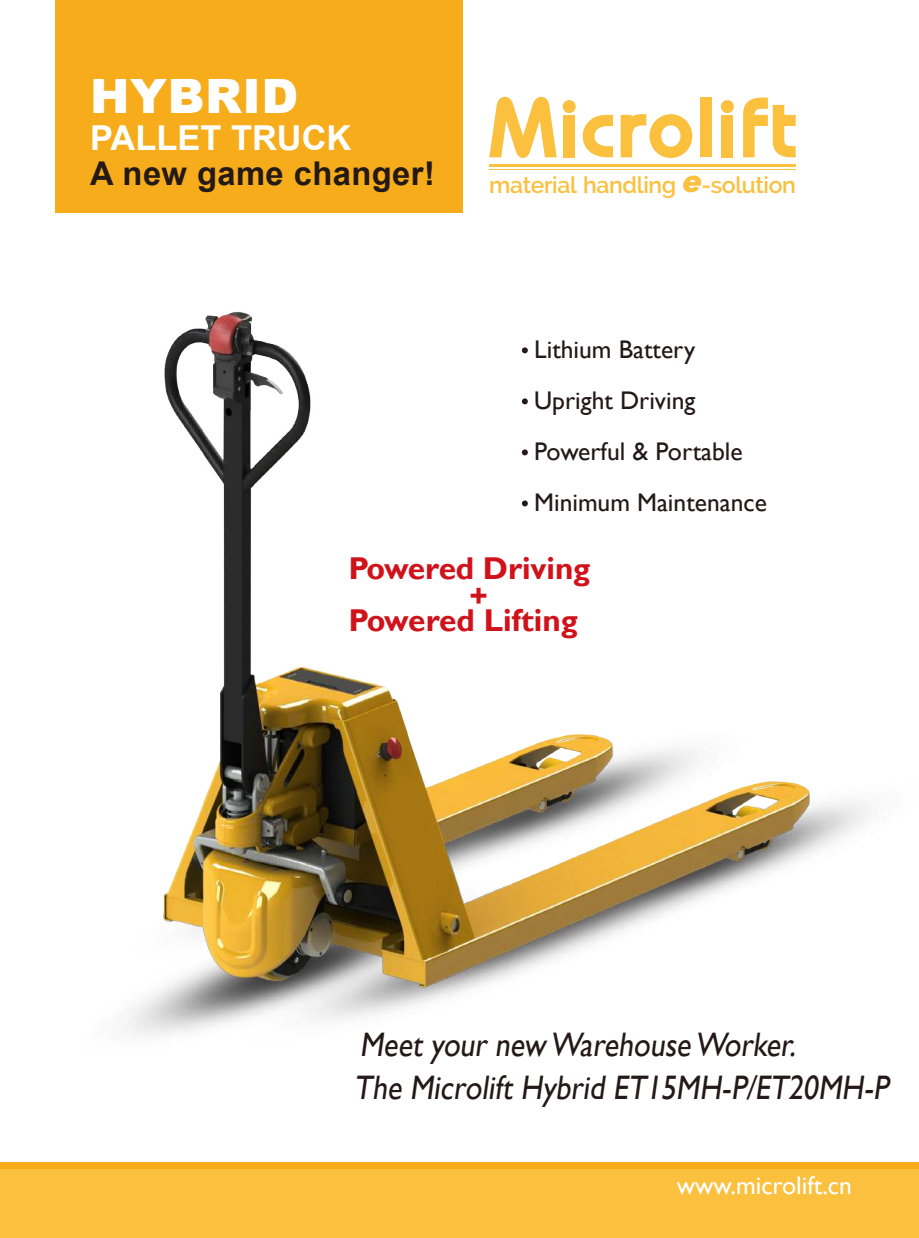
<style>
.page{position:relative;width:919px;height:1238px;background:#fff}
.page>*{position:absolute;margin:0;border:0;box-sizing:border-box;transform-origin:0 0}
.t1{font:900 47.25px "Arial";letter-spacing:.015em;color:#fff}
.t2{font:700 34.35px "Arial";color:#fff}
.t3{font:33.9px/42.6px "Gill Sans";color:#231916;scale:.88 1}
.t4{font:700 32.7px "Arial";letter-spacing:.015em;color:#231916}
.t5{font:700 31.5px/52.7px "Gill Sans";letter-spacing:-.005em;color:#d0121b}
.t6{font:25.5px/51px "Gill Sans";color:#231916}
.t7{font:25.5px "Gill Sans";color:#fff}
.t8{font:600 22.95px "Raleway";letter-spacing:-.015em;color:#fac03e}
.s1{font-weight:800;font-style:italic;font-size:30.6px}
</style>
<div class="page">
<div style="left:55px;top:0;width:408px;height:213px;background:#f6ac1b"></div>
<svg style="left:489px;top:97px;width:67px;height:61px"></svg>
<div style="left:563px;top:115px;width:12px;height:42px;background:#fac03e"></div>
<div style="left:562px;top:100px;width:13px;height:13px;background:#fac03e;border-radius:50%"></div>
<svg style="left:582px;top:115px;width:31px;height:42px"></svg>
<svg style="left:620px;top:114px;width:72px;height:44px"></svg>
<div style="left:700px;top:98px;width:11px;height:59px;background:#fac03e"></div>
<div style="left:720px;top:100px;width:13px;height:13px;background:#fac03e;border-radius:50%"></div>
<div style="left:721px;top:115px;width:12px;height:42px;background:#fac03e"></div>
<svg style="left:743px;top:98px;width:52px;height:59px"></svg>
<hr style="left:489px;top:169px;width:306px;height:1px;background:#fac03e">
<hr style="left:489px;top:164px;width:306px;height:2px;background:#fac03e">
<div style="left:0;top:1169px;width:918px;height:68px;background:#fac03e"></div>
<img style="left:0;top:311px;width:918px;height:858px">
<svg style="left:522px;top:347px;width:6px;height:6px"></svg>
<svg style="left:522px;top:398px;width:6px;height:6px"></svg>
<svg style="left:522px;top:449px;width:6px;height:6px"></svg>
<svg style="left:522px;top:500px;width:6px;height:6px"></svg>
<h1 class="t1" style="left:90px;top:62px;width:210px">HYBRID</h1>
<h2 class="t2" style="left:90px;top:114px;width:262px">PALLET TRUCK</h2>
<p class="t4" style="left:90px;top:150px;width:346px">A new game changer!</p>
<p class="t8" style="left:489px;top:171px;width:308px">material handling <span class="s1">e</span>-solution</p>
<p class="t6" style="left:534px;top:324px;width:234px">Lithium Battery<br>Upright Driving<br>Powerful &amp; Portable<br>Minimum Maintenance</p>
<p class="t5" style="left:348px;top:542px;width:243px">Powered Driving<br>Powered Lifting</p>
<p class="t5" style="left:469px;top:570px;width:20px">+</p>
<h3 class="t3" style="left:354px;top:1023px;width:615px">Meet your new Warehouse Worker.<br>The Microlift Hybrid ET15MH-P/ET20MH-P</h3>
<p class="t7" style="left:676px;top:1170px;width:176px">www.microlift.cn</p>
</div>
